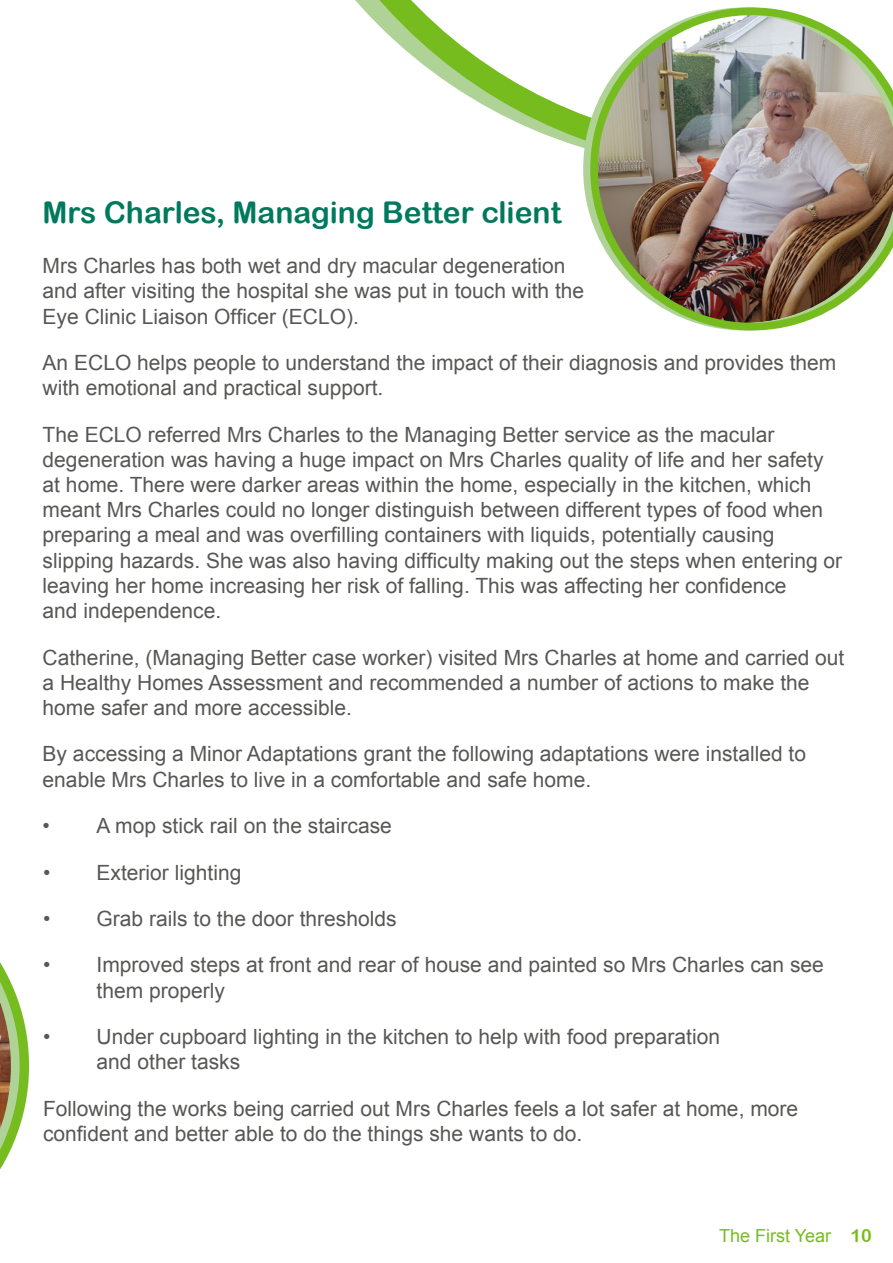
<style>
.page{position:relative;width:893px;height:1263px;background:#fff}
.page>*{position:absolute;margin:0;border:0;box-sizing:border-box;transform-origin:0 0}
.t1{font:30px "Arial Rounded MT Bold";color:#00795d}
.t2{font:21px/25.2px "Arial";color:#575756}
.t3{font:18px "Arial";color:#77bc1f}
.s1{font-family:"Arial Rounded MT Bold"}
</style>
<div class="page">
<svg style="left:0;top:962px;width:29px;height:208px"></svg>
<svg style="left:355px;top:0;width:228px;height:148px"></svg>
<svg style="left:583px;top:114px;width:7px;height:101px"></svg>
<img style="left:590px;top:7px;width:303px;height:323px">
<h1 class="t1" style="left:43px;top:194px;width:520px">Mrs Charles, Managing Better client</h1>
<p class="t2" style="left:43px;top:253px;width:543px">Mrs Charles has both wet and dry macular degeneration and after visiting the hospital she was put in touch with the<br>Eye Clinic Liaison Officer (ECLO).</p>
<p class="t2" style="left:43px;top:350px;width:795px">An ECLO helps people to understand the impact of their diagnosis and provides them with emotional and practical support.</p>
<p class="t2" style="left:43px;top:422px;width:801px">The ECLO referred Mrs Charles to the Managing Better service as the macular degeneration was having a huge impact on Mrs Charles quality of life and her safety at home. There were darker areas within the home, especially in the kitchen, which meant Mrs Charles could no longer distinguish between different types of food when preparing a meal and was overfilling containers with liquids, potentially causing slipping hazards. She was also having difficulty making out the steps when entering or leaving her home increasing her risk of falling. This was affecting her confidence<br>and independence.</p>
<p class="t2" style="left:43px;top:645px;width:803px">Catherine, (Managing Better case worker) visited Mrs Charles at home and carried out a Healthy Homes Assessment and recommended a number of actions to make the home safer and more accessible.</p>
<p class="t2" style="left:43px;top:742px;width:765px">By accessing a Minor Adaptations grant the following adaptations were installed to enable Mrs Charles to live in a comfortable and safe home.</p>
<p class="t2" style="left:43px;top:813px;width:351px">• A mop stick rail on the staircase</p>
<p class="t2" style="left:43px;top:860px;width:200px">• Exterior lighting</p>
<p class="t2" style="left:43px;top:906px;width:355px">• Grab rails to the door thresholds</p>
<p class="t2" style="left:97px;top:953px;width:729px;text-indent:-54px">• Improved steps at front and rear of house and painted so Mrs Charles can see them properly</p>
<p class="t2" style="left:97px;top:1024px;width:625px;text-indent:-54px">• Under cupboard lighting in the kitchen to help with food preparation and other tasks</p>
<p class="t2" style="left:43px;top:1096px;width:757px">Following the works being carried out Mrs Charles feels a lot safer at home, more confident and better able to do the things she wants to do.</p>
<p class="t3" style="left:719px;top:1223px;width:154px">The First Year <span class="s1">10</span></p>
</div>
